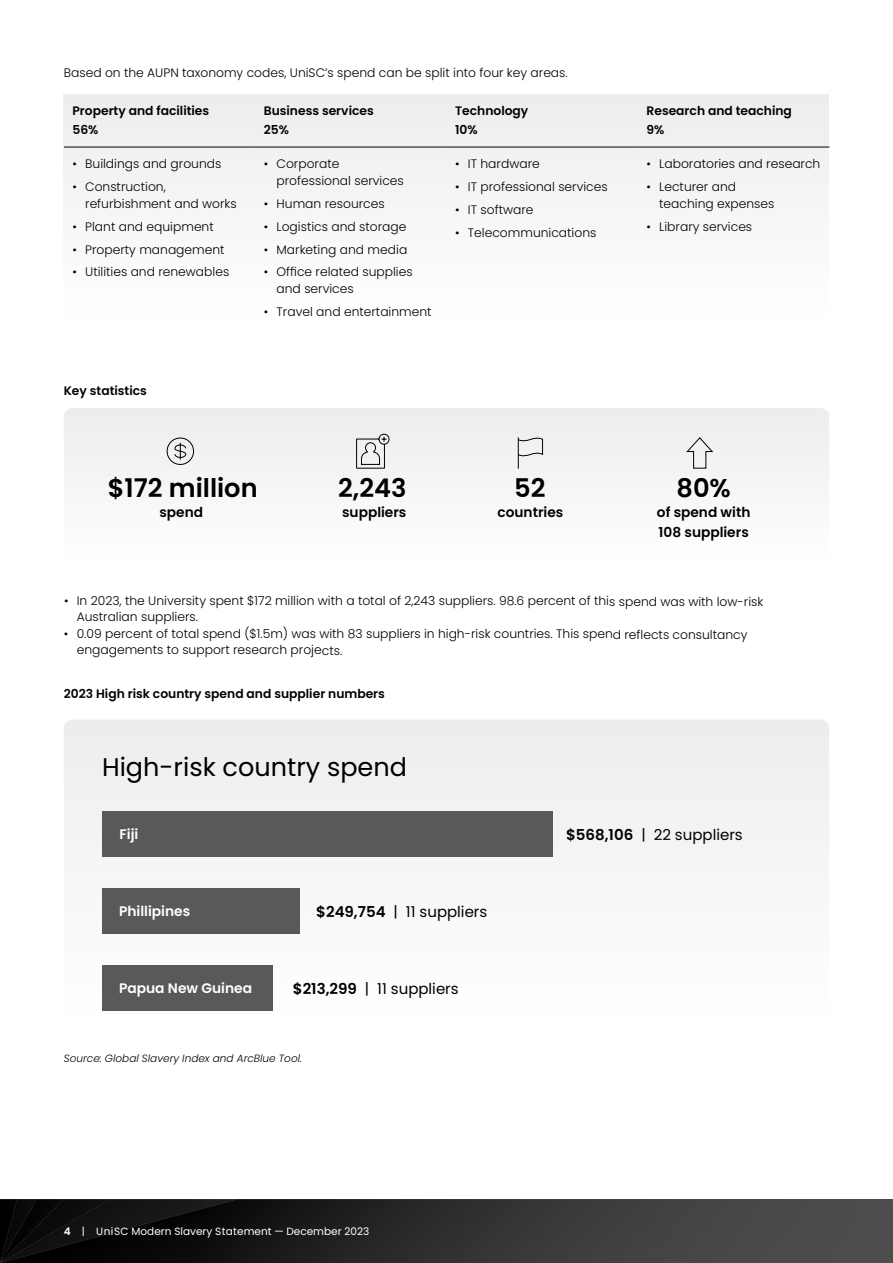
<style>
.page{position:relative;width:893px;height:1263px;background:#fff}
.page>*{position:absolute;margin:0;border:0;box-sizing:border-box;transform-origin:0 0}
.t1{font:600 25.65px "Poppins";color:#000}
.t2{font:25.5px "Poppins";color:#000}
.t3{font:15px "Poppins";color:#000}
.t4{font:600 13.8px "Poppins";color:#fff}
.t5{font:600 13.65px/19.6px "Poppins";color:#000}
.t6{font:300 12.3px/16.5px "Poppins";color:#000}
.t7{font:600 12.3px/18.5px "Poppins";color:#000}
.t8{font:10.5px "Poppins";color:#fff}
.t9{font:italic 300 10.5px "Poppins";color:#000}
.s1{font-weight:600}
</style>
<div class="page">
<div style="left:64px;top:94px;width:765px;height:242px;background:#f6f6f7"></div>
<div style="left:64px;top:719px;width:765px;height:326px;background:#f6f6f7;border-radius:9px"></div>
<svg style="left:238px;top:1199px;width:655px;height:64px;background:#363636"></svg>
<svg style="left:0;top:1199px;width:238px;height:64px;background:#0b0b0c"></svg>
<hr style="left:64px;top:147px;width:191px;height:1px;background:#000">
<hr style="left:255px;top:147px;width:192px;height:1px;background:#000">
<hr style="left:447px;top:147px;width:191px;height:1px;background:#000">
<hr style="left:638px;top:147px;width:191px;height:1px;background:#000">
<div style="left:64px;top:408px;width:765px;height:168px;background:#f7f7f7;border-radius:9px"></div>
<svg style="left:166px;top:437px;width:28px;height:28px"></svg>
<hr style="left:518px;top:437px;width:1px;height:32px;background:#000">
<svg style="left:517px;top:437px;width:26px;height:22px"></svg>
<svg style="left:356px;top:433px;width:34px;height:36px"></svg>
<svg style="left:686px;top:437px;width:27px;height:32px"></svg>
<div style="left:102px;top:812px;width:450px;height:45px;background:#58595b"></div>
<div style="left:102px;top:889px;width:197px;height:45px;background:#58595b"></div>
<div style="left:102px;top:966px;width:171px;height:45px;background:#58595b"></div>
<p class="t6" style="left:64px;top:64px;width:505px">Based on the AUPN taxonomy codes, UniSC’s spend can be split into four key areas.</p>
<p class="t7" style="left:72px;top:102px;width:138px">Property and facilities<br>56%</p>
<p class="t7" style="left:264px;top:102px;width:111px">Business services<br>25%</p>
<p class="t7" style="left:455px;top:102px;width:75px">Technology<br>10%</p>
<p class="t7" style="left:646px;top:102px;width:147px">Research and teaching<br>9%</p>
<p class="t6" style="left:72px;top:156px;width:150px">• Buildings and grounds</p>
<p class="t6" style="left:85px;top:179px;width:153px;text-indent:-13px">• Construction, refurbishment and works</p>
<p class="t6" style="left:72px;top:218px;width:143px">• Plant and equipment</p>
<p class="t6" style="left:72px;top:241px;width:154px">• Property management</p>
<p class="t6" style="left:72px;top:264px;width:158px">• Utilities and renewables</p>
<p class="t6" style="left:646px;top:156px;width:175px">• Laboratories and research</p>
<p class="t6" style="left:659px;top:179px;width:117px;text-indent:-13px">• Lecturer and teaching expenses</p>
<p class="t6" style="left:646px;top:218px;width:107px">• Library services</p>
<p class="t6" style="left:455px;top:156px;width:86px">• IT hardware</p>
<p class="t6" style="left:455px;top:179px;width:154px">• IT professional services</p>
<p class="t6" style="left:455px;top:202px;width:80px">• IT software</p>
<p class="t6" style="left:455px;top:225px;width:143px">• Telecommunications</p>
<p class="t6" style="left:277px;top:156px;width:129px;text-indent:-13px">• Corporate professional services</p>
<p class="t6" style="left:264px;top:195px;width:122px">• Human resources</p>
<p class="t6" style="left:264px;top:218px;width:144px">• Logistics and storage</p>
<p class="t6" style="left:264px;top:241px;width:145px">• Marketing and media</p>
<p class="t6" style="left:277px;top:264px;width:138px;text-indent:-13px">• Office related supplies and services</p>
<p class="t6" style="left:264px;top:303px;width:169px">• Travel and entertainment</p>
<p class="t7" style="left:64px;top:382px;width:85px">Key statistics</p>
<h1 class="t1" style="left:108px;top:473px;width:151px">$172 million</h1>
<p class="t5" style="left:159px;top:503px;width:45px">spend</p>
<h1 class="t1" style="left:338px;top:473px;width:70px">2,243</h1>
<p class="t5" style="left:342px;top:503px;width:66px">suppliers</p>
<h1 class="t1" style="left:514px;top:473px;width:33px">52</h1>
<p class="t5" style="left:497px;top:503px;width:67px">countries</p>
<h1 class="t1" style="left:676px;top:473px;width:56px">80%</h1>
<p class="t5" style="left:657px;top:503px;width:95px">of spend with<br>108 suppliers</p>
<p class="t6" style="left:77px;top:593px;width:688px;line-height:16px;text-indent:-13px">• In 2023, the University spent $172 million with a total of 2,243 suppliers. 98.6 percent of this spend was with low-risk<br>Australian suppliers.</p>
<p class="t6" style="left:77px;top:626px;width:672px;text-indent:-13px">• 0.09 percent of total spend ($1.5m) was with 83 suppliers in high-risk countries. This spend reflects consultancy engagements to support research projects.</p>
<p class="t7" style="left:64px;top:684px;width:323px">2023 High risk country spend and supplier numbers</p>
<h2 class="t2" style="left:102px;top:752px;width:306px">High-risk country spend</h2>
<p class="t4" style="left:120px;top:826px;width:20px">Fiji</p>
<p class="t4" style="left:119px;top:903px;width:73px">Phillipines</p>
<p class="t4" style="left:119px;top:980px;width:135px">Papua New Guinea</p>
<p class="t3" style="left:316px;top:903px;width:173px"><span class="s1">$249,754</span> | 11 suppliers</p>
<p class="t3" style="left:293px;top:979px;width:167px"><span class="s1">$213,299</span> | 11 suppliers</p>
<p class="t9" style="left:64px;top:1052px;width:240px">Source: Global Slavery Index and ArcBlue Tool.</p>
<p class="t8" style="left:64px;top:1225px;width:307px"><span class="s1">4</span> | UniSC Modern Slavery Statement — December 2023</p>
<p class="t3" style="left:566px;top:826px;width:178px"><span class="s1">$568,106</span> | 22 suppliers</p>
</div>
